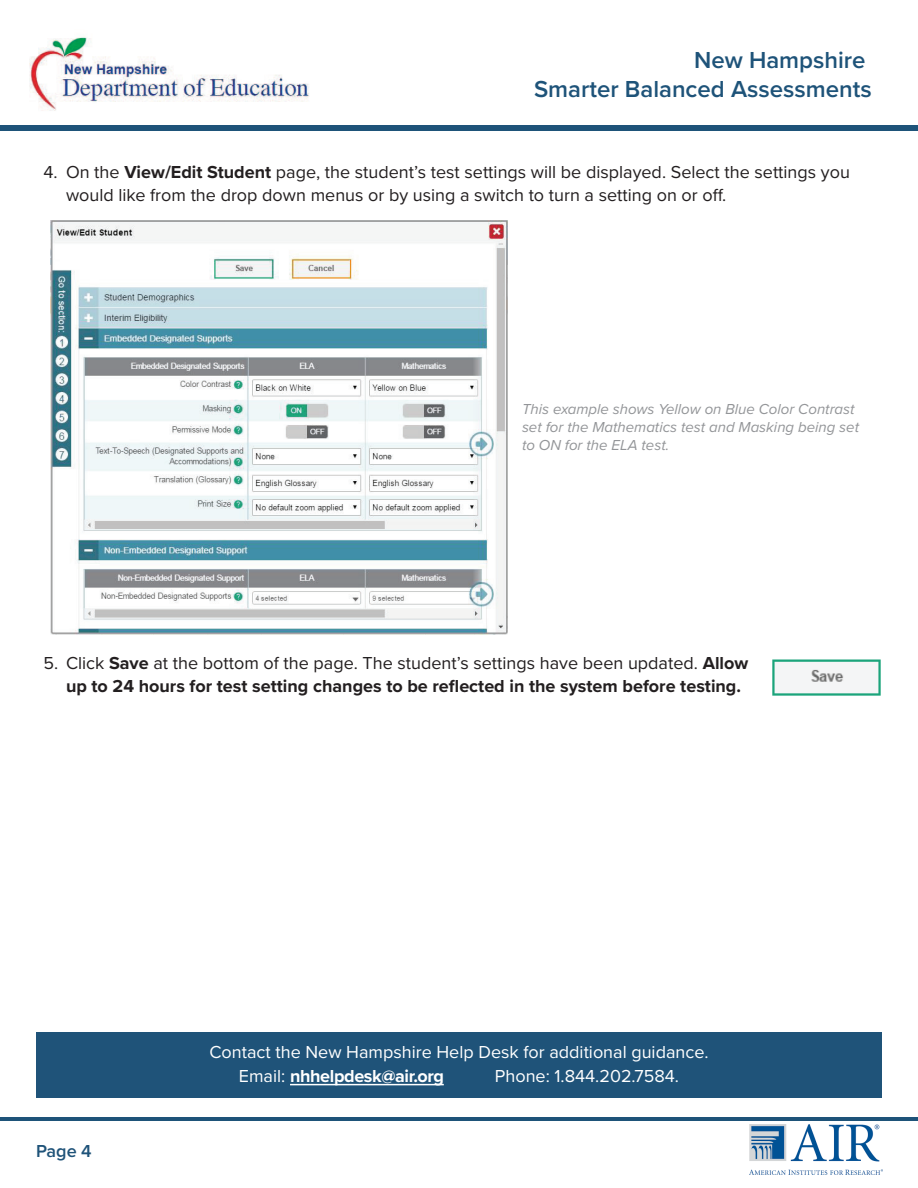
<style>
.page{position:relative;width:918px;height:1188px;background:#fff}
.page>*{position:absolute;margin:0;border:0;box-sizing:border-box;transform-origin:0 0}
.t1{font:600 24px/28.8px "Proxima Nova";color:#1e5379;text-align:right}
.t2{font:18px/22.5px "Proxima Nova";color:#231f20}
.t3{font:700 18px/22.5px "Proxima Nova";color:#231f20}
.BODY{font:18px "Proxima Nova";color:#fff}
.BODY-2{font:700 18px "Proxima Nova";letter-spacing:-.02em;color:#fff}
.t4{font:600 18px "Proxima Nova";color:#1f5379}
.t5{font:italic 15px/18px "Proxima Nova";color:#939598}
.s1{font-weight:700}
.s2{font-weight:400}
</style>
<div class="page">
<div style="left:0;top:125px;width:918px;height:6px;background:#1e5379"></div>
<img style="left:29px;top:36px;width:280px;height:75px">
<img style="left:750px;top:1125px;width:132px;height:50px">
<hr style="left:0;top:1117px;width:918px;height:4px;background:#1e5379">
<img style="left:50px;top:221px;width:458px;height:414px">
<div style="left:36px;top:1033px;width:846px;height:65px;background:#1f5379"></div>
<hr style="left:290px;top:1084px;width:154px;height:1px;background:#fff">
<img style="left:772px;top:659px;width:109px;height:37px">
<h1 class="t1" style="left:534px;top:47px;width:339px">New Hampshire<br>Smarter Balanced Assessments</h1>
<p class="t2" style="left:66px;top:161px;width:785px;text-indent:-22px">4. On the <span class="s1">View/Edit Student</span> page, the student’s test settings will be displayed. Select the settings you would like from the drop down menus or by using a switch to turn a setting on or off.</p>
<p class="t5" style="left:522px;top:400px;width:339px">This example shows Yellow on Blue Color Contrast set for the Mathematics test and Masking being set to ON for the ELA test.</p>
<p class="t3" style="left:66px;top:653px;width:684px;text-indent:-22px"><span class="s2">5. Click</span> Save <span class="s2">at the bottom of the page. The student’s settings have been updated.</span> Allow up to 24 hours for test setting changes to be reflected in the system before testing.</p>
<p class="t4" style="left:36px;top:1141px;width:57px">Page 4</p>
<p class="BODY" style="left:209px;top:1041px;width:501px">Contact the New Hampshire Help Desk for additional guidance.</p>
<p class="BODY-2" style="left:239px;top:1065px;width:207px"><span class="s2">Email:</span> nhhelpdesk@air.org</p>
<p class="BODY" style="left:495px;top:1065px;width:186px">Phone: 1.844.202.7584.</p>
</div>
